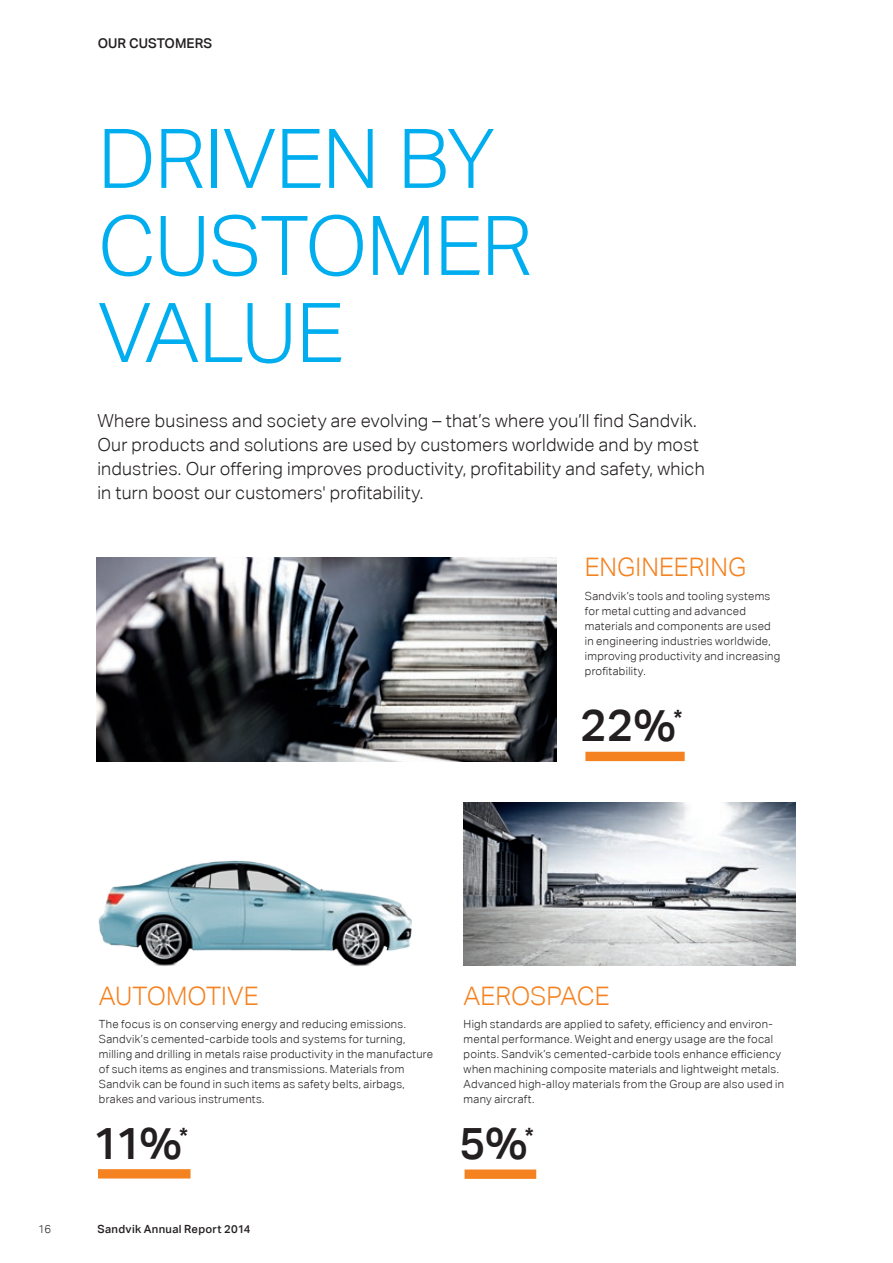
<style>
.page{position:relative;width:893px;height:1263px;background:#fff}
.page>*{position:absolute;margin:0;border:0;box-sizing:border-box;transform-origin:0 0}
.t1{font:300 82.5px/87px "Aktiv Grotesk Corp";letter-spacing:-.015em;color:#00aeef}
.t2{font:500 45px "Aktiv Grotesk Corp";color:#231f20}
.t3{font:300 25.5px "Aktiv Grotesk Corp";color:#f58220}
.t4{font:300 18px/24px "Aktiv Grotesk Corp";letter-spacing:.01em;color:#231f20}
.t5{font:500 13.5px "Aktiv Grotesk Corp";color:#231f20}
.t6{font:300 11.25px/15px "Aktiv Grotesk Corp";letter-spacing:.025em;color:#231f20}
.t7{font:500 11.25px "Aktiv Grotesk Corp";letter-spacing:.03em;color:#231f20}
</style>
<div class="page">
<img style="left:98px;top:860px;width:314px;height:106px">
<div style="left:465px;top:1169px;width:71px;height:10px;background:#f58220"></div>
<div style="left:98px;top:1169px;width:93px;height:9px;background:#f58220"></div>
<div style="left:585px;top:752px;width:100px;height:9px;background:#f58220"></div>
<img style="left:97px;top:558px;width:459px;height:203px">
<img style="left:463px;top:802px;width:332px;height:163px">
<p class="t5" style="left:98px;top:35px;width:116px">OUR CUSTOMERS</p>
<h1 class="t1" style="left:98px;top:115px;width:436px">DRIVEN BY<br>CUSTOMER<br>VALUE</h1>
<p class="t4" style="left:97px;top:409px;width:609px">Where business and society are evolving – that’s where you’ll find Sandvik.<br>Our products and solutions are used by customers worldwide and by most industries. Our offering improves productivity, profitability and safety, which in turn boost our customers' profitability.</p>
<h3 class="t3" style="left:585px;top:552px;width:163px">ENGINEERING</h3>
<p class="t6" style="left:585px;top:588px;width:197px">Sandvik’s tools and tooling systems for metal cutting and advanced materials and components are used in engineering industries worldwide, improving productivity and increasing profitability.</p>
<h2 class="t2" style="left:580px;top:698px;width:104px">22%<sup>*</sup></h2>
<h3 class="t3" style="left:99px;top:981px;width:161px">AUTOMOTIVE</h3>
<p class="t6" style="left:99px;top:1017px;width:336px">The focus is on conserving energy and reducing emissions.<br>Sandvik’s cemented-carbide tools and systems for turning, milling and drilling in metals raise productivity in the manufacture of such items as engines and transmissions. Materials from Sandvik can be found in such items as safety belts, airbags, brakes and various instruments.</p>
<h2 class="t2" style="left:93px;top:1115px;width:97px">11%<sup>*</sup></h2>
<p class="t6" style="left:38px;top:1221px;width:14px">16</p>
<p class="t7" style="left:97px;top:1222px;width:155px">Sandvik Annual Report 2014</p>
<h3 class="t3" style="left:464px;top:981px;width:148px">AEROSPACE</h3>
<p class="t6" style="left:464px;top:1017px;width:322px">High standards are applied to safety, efficiency and environ&shy;mental performance. Weight and energy usage are the focal points. Sandvik’s cemented-carbide tools enhance efficiency when machining composite materials and lightweight metals.<br>Advanced high-alloy materials from the Group are also used in many aircraft.</p>
<h2 class="t2" style="left:459px;top:1116px;width:76px">5%<sup>*</sup></h2>
</div>
